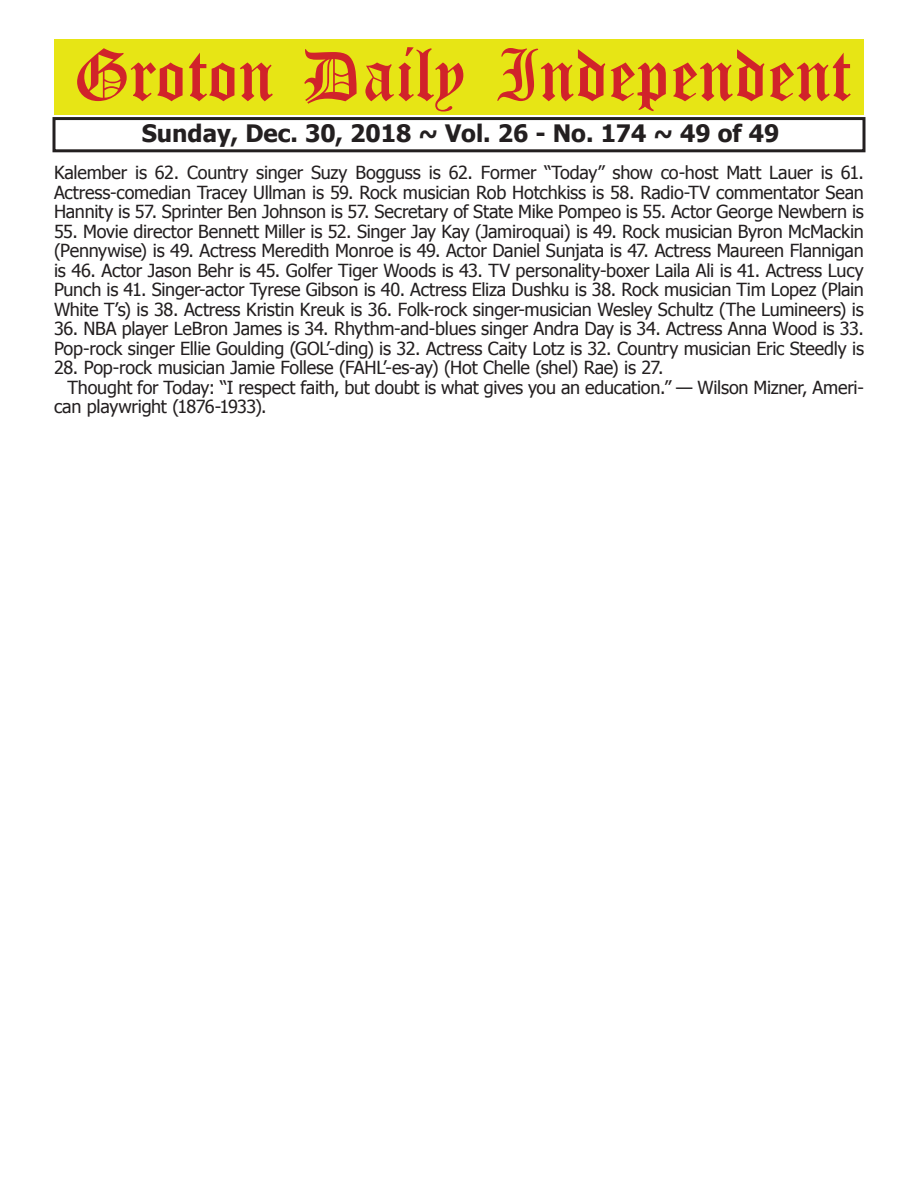
<style>
.page{position:relative;width:918px;height:1188px;background:#fff}
.page>*{position:absolute;margin:0;border:0;box-sizing:border-box;transform-origin:0 0}
.t1{font:54px "Old English Five";color:#d1232a}
.t2{font:700 24px "Tahoma";color:#231f20}
.t3{font:18px/19.5px "Tahoma";letter-spacing:-.01em;color:#231f20;text-align:justify}
</style>
<div class="page">
<div style="left:52px;top:117px;width:814px;height:35px;border:3px solid #231f20"></div>
<div style="left:54px;top:40px;width:810px;height:75px;background:#e7e515"></div>
<h1 class="t1" style="left:73px;top:50px;width:779px">Groton Daily Independent</h1>
<h2 class="t2" style="left:142px;top:116px;width:639px">Sunday, Dec. 30, 2018 ~ Vol. 26 - No. 174 ~ 49 of 49</h2>
<p class="t3" style="left:54px;top:162px;width:812px">Kalember is 62. Country singer Suzy Bogguss is 62. Former “Today” show co-host Matt Lauer is 61.<br>Actress-comedian Tracey Ullman is 59. Rock musician Rob Hotchkiss is 58. Radio-TV commentator Sean Hannity is 57. Sprinter Ben Johnson is 57. Secretary of State Mike Pompeo is 55. Actor George Newbern is</p>
<p class="t3" style="left:54px;top:221px;width:812px">55. Movie director Bennett Miller is 52. Singer Jay Kay (Jamiroquai) is 49. Rock musician Byron McMackin (Pennywise) is 49. Actress Meredith Monroe is 49. Actor Daniel Sunjata is 47. Actress Maureen Flannigan is 46. Actor Jason Behr is 45. Golfer Tiger Woods is 43. TV personality-boxer Laila Ali is 41. Actress Lucy Punch is 41. Singer-actor Tyrese Gibson is 40. Actress Eliza Dushku is 38. Rock musician Tim Lopez (Plain White T’s) is 38. Actress Kristin Kreuk is 36. Folk-rock singer-musician Wesley Schultz (The Lumineers) is</p>
<p class="t3" style="left:54px;top:318px;width:812px">36. NBA player LeBron James is 34. Rhythm-and-blues singer Andra Day is 34. Actress Anna Wood is 33.<br>Pop-rock singer Ellie Goulding (GOL’-ding) is 32. Actress Caity Lotz is 32. Country musician Eric Steedly is</p>
<p class="t3" style="left:54px;top:357px;width:611px">28. Pop-rock musician Jamie Follese (FAHL’-es-ay) (Hot Chelle (shel) Rae) is 27.</p>
<p class="t3" style="left:68px;top:377px;width:798px">Thought for Today: “I respect faith, but doubt is what gives you an education.” — Wilson Mizner, Ameri-</p>
<p class="t3" style="left:54px;top:396px;width:214px">can playwright (1876-1933).</p>
</div>
